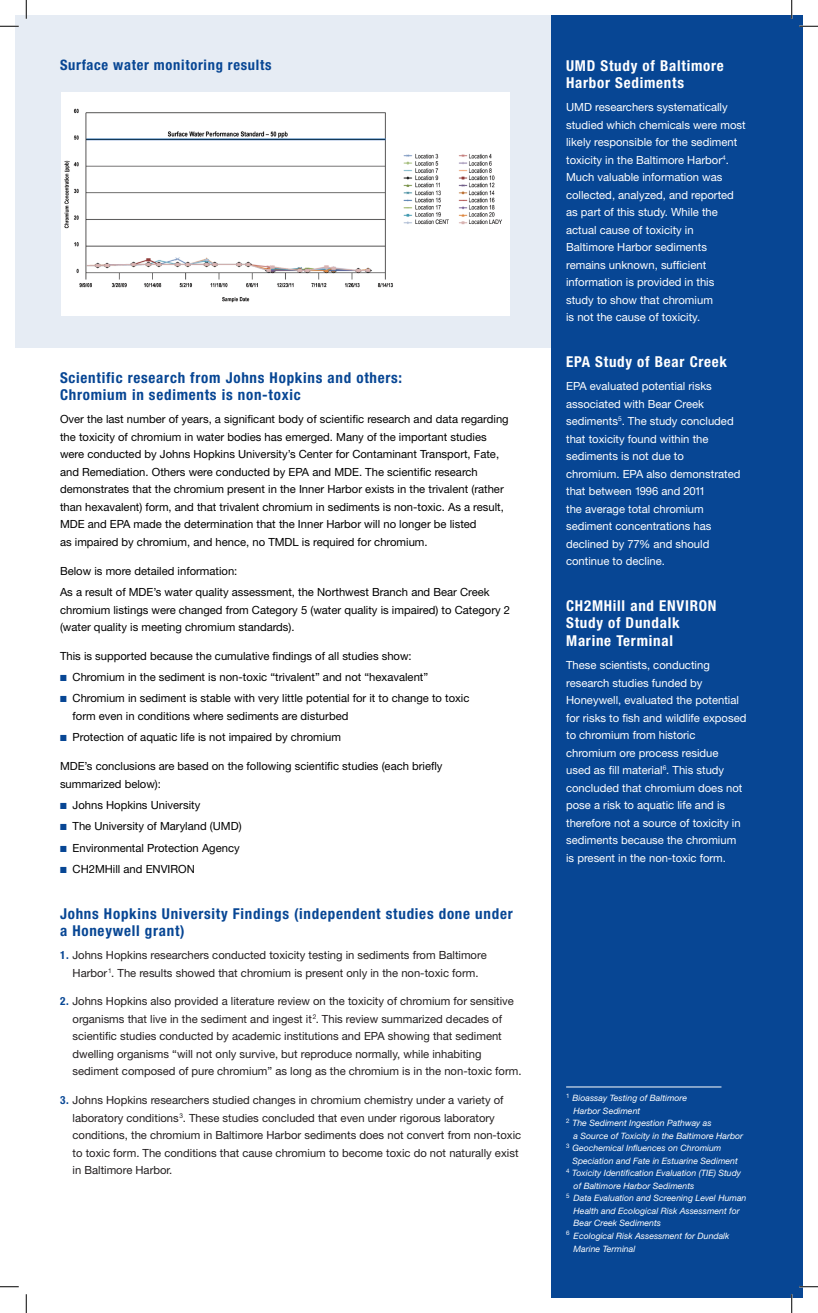
<style>
.page{position:relative;width:818px;height:1313px;background:#fff}
.page>*{position:absolute;margin:0;border:0;box-sizing:border-box;transform-origin:0 0}
.t1{font:700 condensed 15px/17.5px "Helvetica Neue LT Std";letter-spacing:.05em;color:#074694}
.t2{font:700 condensed 15px/17.5px "Helvetica Neue LT Std";letter-spacing:.05em;color:#fff}
.t3{font:700 condensed 14.5px "Helvetica Neue LT Std";letter-spacing:.05em;color:#074694}
.t4{font:11.25px/17.5px "Helvetica Neue LT Std";color:#000}
.t5{font:11.25px/17.5px "Helvetica Neue LT Std";color:#fff}
.t6{font:11.25px/17.5px "Helvetica Neue LT Std";color:#231f20}
.t7{font:italic 8.75px/12.5px "Helvetica Neue LT Std";color:#fff}
.s1{color:#074694}
.s2{font-weight:700;font-stretch:condensed;color:#074694}
</style>
<div class="page">
<div style="left:15px;top:15px;width:536px;height:333px;background:#e6ecf4"></div>
<div style="left:551px;top:15px;width:251px;height:1283px;background:#074694"></div>
<img style="left:61px;top:93px;width:448px;height:222px">
<hr style="left:566px;top:1086px;width:155px;height:1px;background:#fff">
<svg style="left:0;top:25px;width:19px;height:2px"></svg>
<svg style="left:799px;top:25px;width:19px;height:2px"></svg>
<svg style="left:0;top:1286px;width:19px;height:1px"></svg>
<svg style="left:799px;top:1285px;width:19px;height:2px"></svg>
<svg style="left:25px;top:0;width:2px;height:19px"></svg>
<svg style="left:25px;top:1294px;width:2px;height:18px"></svg>
<svg style="left:790px;top:0;width:2px;height:19px"></svg>
<svg style="left:790px;top:1294px;width:2px;height:18px"></svg>
<p class="t2" style="left:566px;top:56px;width:159px">UMD Study of Baltimore<br>Harbor Sediments</p>
<p class="t5" style="left:566px;top:98px;width:181px">UMD researchers systematically studied which chemicals were most likely responsible for the sediment toxicity in the Baltimore Harbor<sup>4</sup>.<br>Much valuable information was collected, analyzed, and reported as part of this study. While the actual cause of toxicity in<br>Baltimore Harbor sediments remains unknown, sufficient information is provided in this<br>study to show that chromium<br>is not the cause of toxicity.</p>
<p class="t2" style="left:566px;top:353px;width:162px">EPA Study of Bear Creek</p>
<p class="t5" style="left:566px;top:377px;width:176px">EPA evaluated potential risks associated with Bear Creek sediments<sup>5</sup>. The study concluded that toxicity found within the sediments is not due to<br>chromium. EPA also demonstrated that between 1996 and 2011<br>the average total chromium sediment concentrations has declined by 77% and should continue to decline.</p>
<p class="t2" style="left:566px;top:596px;width:152px">CH2MHill and ENVIRON<br>Study of Dundalk<br>Marine Terminal</p>
<p class="t5" style="left:566px;top:656px;width:182px">These scientists, conducting research studies funded by<br>Honeywell, evaluated the potential for risks to fish and wildlife exposed to chromium from historic chromium ore process residue<br>used as fill material<sup>6</sup>. This study concluded that chromium does not pose a risk to aquatic life and is therefore not a source of toxicity in sediments because the chromium is present in the non-toxic form.</p>
<p class="t3" style="left:60px;top:56px;width:213px">Surface water monitoring results</p>
<p class="t1" style="left:60px;top:368px;width:344px">Scientific research from Johns Hopkins and others:<br>Chromium in sediments is non-toxic</p>
<p class="t4" style="left:60px;top:410px;width:450px">Over the last number of years, a significant body of scientific research and data regarding the toxicity of chromium in water bodies has emerged. Many of the important studies were conducted by Johns Hopkins University’s Center for Contaminant Transport, Fate, and Remediation. Others were conducted by EPA and MDE. The scientific research demonstrates that the chromium present in the Inner Harbor exists in the trivalent (rather than hexavalent) form, and that trivalent chromium in sediments is non-toxic. As a result, MDE and EPA made the determination that the Inner Harbor will no longer be listed<br>as impaired by chromium, and hence, no TMDL is required for chromium.</p>
<p class="t4" style="left:60px;top:562px;width:179px">Below is more detailed information:</p>
<p class="t4" style="left:60px;top:583px;width:451px">As a result of MDE’s water quality assessment, the Northwest Branch and Bear Creek chromium listings were changed from Category 5 (water quality is impaired) to Category 2 (water quality is meeting chromium standards).</p>
<p class="t4" style="left:60px;top:647px;width:353px">This is supported because the cumulative findings of all studies show:</p>
<p class="t4" style="left:60px;top:668px;width:370px"><span class="s1">■</span> Chromium in the sediment is non-toxic “trivalent” and not “hexavalent”</p>
<p class="t4" style="left:72px;top:689px;width:398px;text-indent:-12px"><span class="s1">■</span> Chromium in sediment is stable with very little potential for it to change to toxic form even in conditions where sediments are disturbed</p>
<p class="t4" style="left:60px;top:728px;width:282px"><span class="s1">■</span> Protection of aquatic life is not impaired by chromium</p>
<p class="t4" style="left:60px;top:757px;width:384px">MDE’s conclusions are based on the following scientific studies (each briefly summarized below):</p>
<p class="t4" style="left:60px;top:796px;width:142px"><span class="s1">■</span> Johns Hopkins University</p>
<p class="t4" style="left:60px;top:817px;width:183px"><span class="s1">■</span> The University of Maryland (UMD)</p>
<p class="t4" style="left:60px;top:838px;width:181px"><span class="s1">■</span> Environmental Protection Agency</p>
<p class="t4" style="left:60px;top:860px;width:136px"><span class="s1">■</span> CH2MHill and ENVIRON</p>
<p class="t1" style="left:60px;top:904px;width:454px">Johns Hopkins University Findings (independent studies done under a Honeywell grant)</p>
<p class="t6" style="left:60px;top:946px;width:428px;text-align:center"><span class="s2">1.</span> Johns Hopkins researchers conducted toxicity testing in sediments from Baltimore<br>Harbor<sup>1</sup>. The results showed that chromium is present only in the non-toxic form.</p>
<p class="t6" style="left:72px;top:992px;width:450px;text-indent:-12px"><span class="s2">2.</span> Johns Hopkins also provided a literature review on the toxicity of chromium for sensitive organisms that live in the sediment and ingest it<sup>2</sup>. This review summarized decades of scientific studies conducted by academic institutions and EPA showing that sediment dwelling organisms “will not only survive, but reproduce normally, while inhabiting sediment composed of pure chromium” as long as the chromium is in the non-toxic form.</p>
<p class="t6" style="left:72px;top:1091px;width:450px;text-indent:-12px"><span class="s2">3.</span> Johns Hopkins researchers studied changes in chromium chemistry under a variety of laboratory conditions<sup>3</sup>. These studies concluded that even under rigorous laboratory conditions, the chromium in Baltimore Harbor sediments does not convert from non-toxic to toxic form. The conditions that cause chromium to become toxic do not naturally exist in Baltimore Harbor.</p>
<p class="t7" style="left:573px;top:1092px;width:115px;text-indent:-7px"><sup>1</sup> Bioassay Testing of Baltimore<br>Harbor Sediment</p>
<p class="t7" style="left:573px;top:1117px;width:171px;text-indent:-7px"><sup>2</sup> The Sediment Ingestion Pathway as<br>a Source of Toxicity in the Baltimore Harbor</p>
<p class="t7" style="left:572px;top:1142px;width:167px;text-indent:-6px"><sup>3</sup> Geochemical Influences on Chromium<br>Speciation and Fate in Estuarine Sediment</p>
<p class="t7" style="left:573px;top:1167px;width:169px;text-indent:-7px"><sup>4</sup> Toxicity Identification Evaluation (TIE) Study of Baltimore Harbor Sediments</p>
<p class="t7" style="left:573px;top:1192px;width:174px;text-indent:-7px"><sup>5</sup> Data Evaluation and Screening Level Human<br>Health and Ecological Risk Assessment for<br>Bear Creek Sediments</p>
<p class="t7" style="left:573px;top:1229px;width:157px;text-indent:-7px"><sup>6</sup> Ecological Risk Assessment for Dundalk<br>Marine Terminal</p>
</div>
